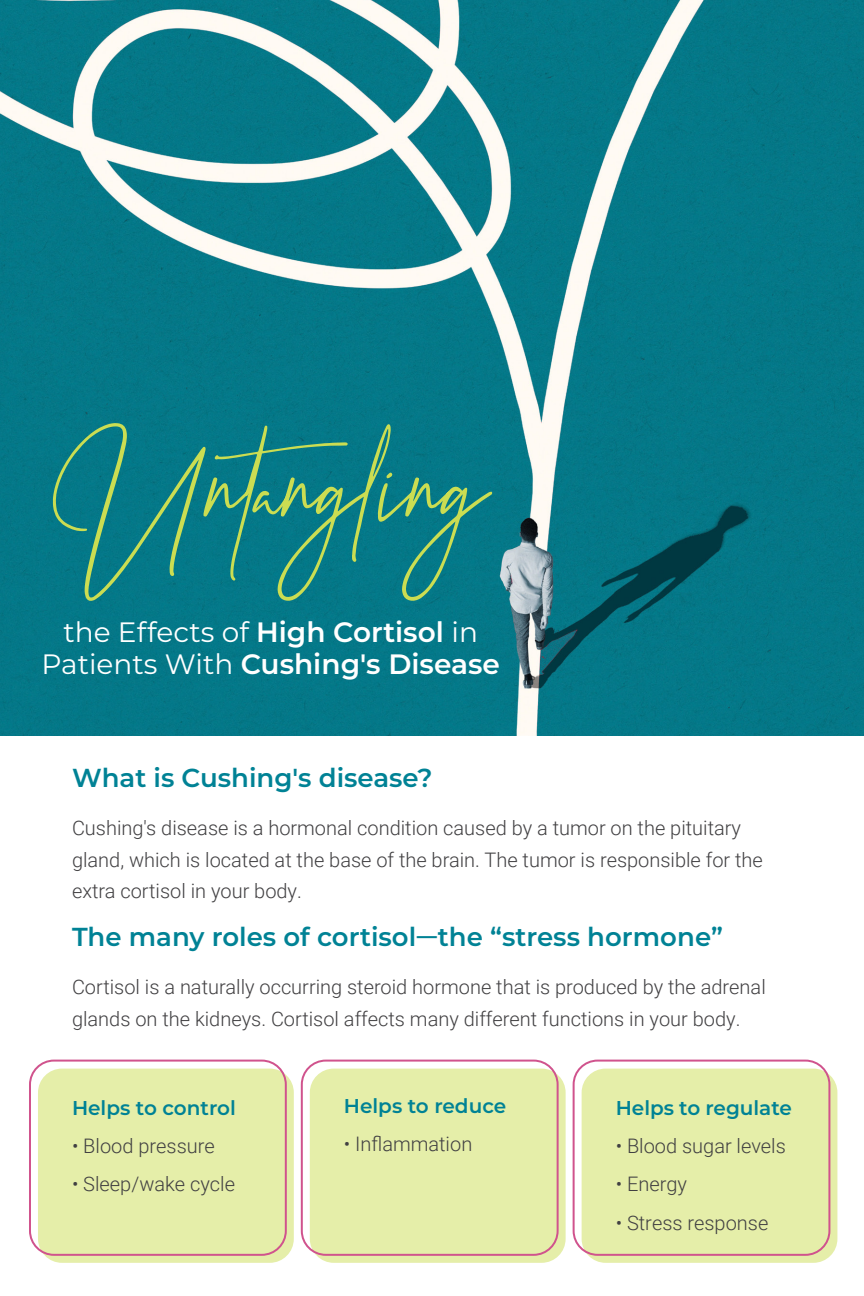
<style>
.page{position:relative;width:864px;height:1296px;background:#fff}
.page>*{position:absolute;margin:0;border:0;box-sizing:border-box;transform-origin:0 0}
.t1{font:600 28px/32px "Montserrat";color:#fff;text-align:center}
.t2{font:600 26px "Montserrat";color:#008295}
.t3{font:300 20px/31.6px "Roboto";color:#414042}
.t4{font:600 20px "Montserrat";color:#008295}
.s1{font-weight:400}
.s2{font-family:"Proxima Nova";font-weight:500}
</style>
<div class="page">
<img style="left:0;top:0;width:864px;height:736px">
<div style="left:38px;top:1069px;width:256px;height:194px;background:#e5eea9;border-radius:24px"></div>
<div style="left:310px;top:1069px;width:256px;height:194px;background:#e5eea9;border-radius:24px"></div>
<div style="left:582px;top:1069px;width:255px;height:194px;background:#e5eea9;border-radius:24px"></div>
<div style="left:29px;top:1060px;width:258px;height:196px;border:2px solid #d0538d;border-radius:24px"></div>
<div style="left:301px;top:1060px;width:258px;height:196px;border:2px solid #d0538d;border-radius:24px"></div>
<div style="left:573px;top:1060px;width:257px;height:196px;border:2px solid #d0538d;border-radius:24px"></div>
<svg style="left:53px;top:423px;width:439px;height:178px;background:#188282"></svg>
<h1 class="t1" style="left:42px;top:614px;width:460px"><span class="s1">the Effects of</span> High Cortisol <span class="s1">in<br>Patients With</span> Cushing's Disease</h1>
<h2 class="t2" style="left:72px;top:760px;width:362px">What is Cushing's disease?</h2>
<p class="t3" style="left:72px;top:812px;width:692px">Cushing's disease is a hormonal condition caused by a tumor on the pituitary gland, which is located at the base of the brain. The tumor is responsible for the extra cortisol in your body.</p>
<h2 class="t2" style="left:72px;top:918px;width:653px">The many roles of cortisol<span class="s2">—</span>the “stress hormone”</h2>
<p class="t3" style="left:72px;top:970px;width:695px">Cortisol is a naturally occurring steroid hormone that is produced by the adrenal glands on the kidneys. Cortisol affects many different functions in your body.</p>
<p class="t4" style="left:72px;top:1093px;width:165px">Helps to control</p>
<p class="t3" style="left:72px;top:1129px;width:144px">• Blood pressure</p>
<p class="t3" style="left:72px;top:1168px;width:165px">• Sleep/wake cycle</p>
<p class="t4" style="left:344px;top:1092px;width:164px">Helps to reduce</p>
<p class="t3" style="left:344px;top:1128px;width:130px">• Inflammation</p>
<p class="t4" style="left:616px;top:1093px;width:178px">Helps to regulate</p>
<p class="t3" style="left:616px;top:1129px;width:172px">• Blood sugar levels</p>
<p class="t3" style="left:616px;top:1168px;width:73px">• Energy</p>
<p class="t3" style="left:616px;top:1206px;width:154px">• Stress response</p>
</div>
